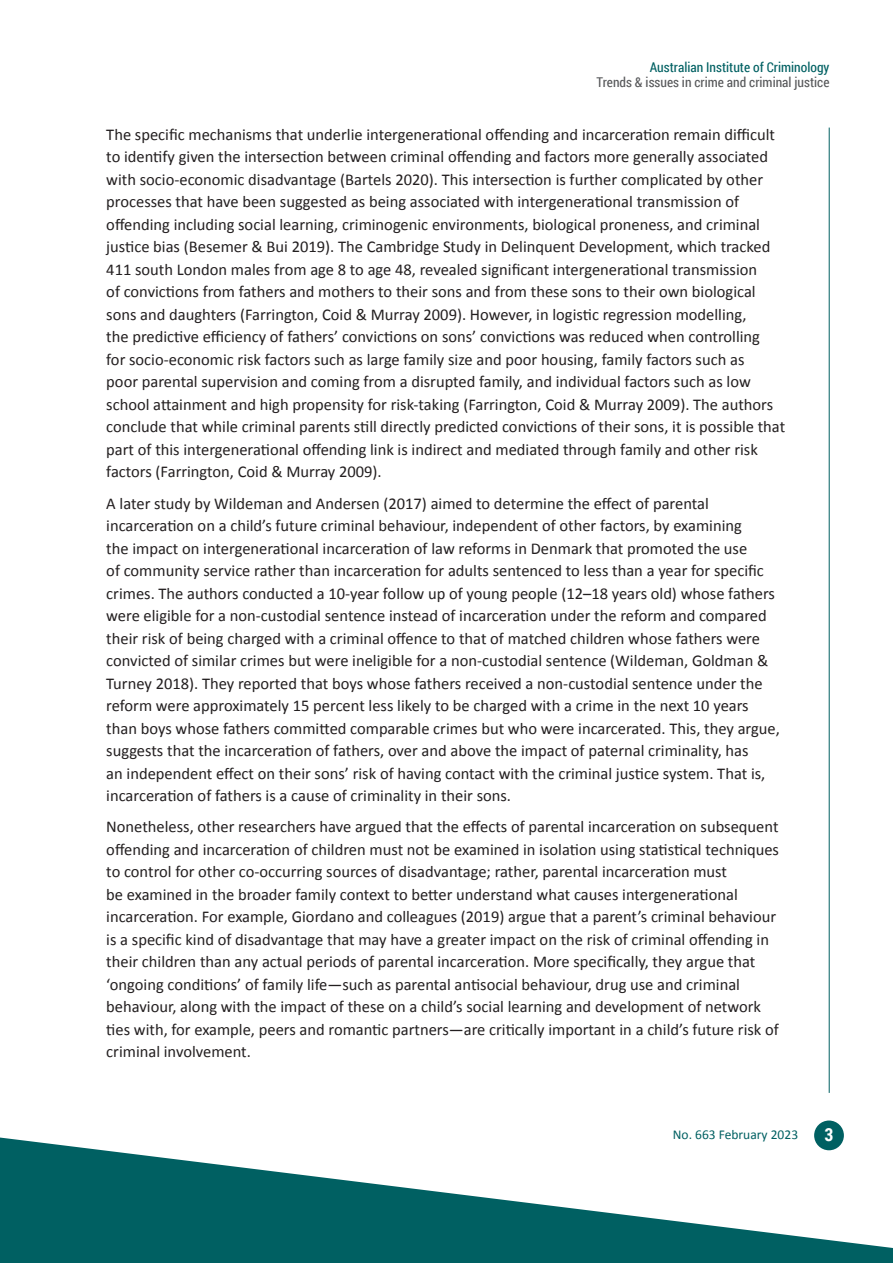
<style>
.page{position:relative;width:893px;height:1263px;background:#fff}
.page>*{position:absolute;margin:0;border:0;box-sizing:border-box;transform-origin:0 0}
.t1{font:700 18px "Roboto Condensed";color:#fff}
.body{font:16.5px/22.5px "Calibri";color:#231f20}
.t2{font:13.5px "Roboto Condensed";color:#57585a}
.t3{font:13.5px "Roboto Condensed";color:#006062}
.t4{font:13.5px "Calibri";color:#006062}
</style>
<div class="page">
<hr style="left:829px;top:128px;width:1px;height:965px;background:#006062">
<div style="left:814px;top:1120px;width:30px;height:30px;background:#006062;border-radius:50%"></div>
<svg style="left:0;top:1137px;width:893px;height:126px;fill:#006062"></svg>
<p class="t3" style="left:650px;top:58px;width:181px">Australian Institute of Criminology</p>
<p class="t2" style="left:597px;top:73px;width:234px">Trends &amp; issues in crime and criminal justice</p>
<p class="body" style="left:106px;top:123px;width:680px">The specific mechanisms that underlie intergenerational offending and incarceration remain difficult to identify given the intersection between criminal offending and factors more generally associated with socio-economic disadvantage (Bartels 2020). This intersection is further complicated by other processes that have been suggested as being associated with intergenerational transmission of offending including social learning, criminogenic environments, biological proneness, and criminal justice bias (Besemer &amp; Bui 2019). The Cambridge Study in Delinquent Development, which tracked 411 south London males from age 8 to age 48, revealed significant intergenerational transmission<br>of convictions from fathers and mothers to their sons and from these sons to their own biological sons and daughters (Farrington, Coid &amp; Murray 2009). However, in logistic regression modelling,<br>the predictive efficiency of fathers’ convictions on sons’ convictions was reduced when controlling<br>for socio-economic risk factors such as large family size and poor housing, family factors such as<br>poor parental supervision and coming from a disrupted family, and individual factors such as low school attainment and high propensity for risk-taking (Farrington, Coid &amp; Murray 2009). The authors conclude that while criminal parents still directly predicted convictions of their sons, it is possible that part of this intergenerational offending link is indirect and mediated through family and other risk factors (Farrington, Coid &amp; Murray 2009).</p>
<p class="body" style="left:106px;top:492px;width:675px">A later study by Wildeman and Andersen (2017) aimed to determine the effect of parental incarceration on a child’s future criminal behaviour, independent of other factors, by examining<br>the impact on intergenerational incarceration of law reforms in Denmark that promoted the use<br>of community service rather than incarceration for adults sentenced to less than a year for specific crimes. The authors conducted a 10-year follow up of young people (12–18 years old) whose fathers were eligible for a non-custodial sentence instead of incarceration under the reform and compared their risk of being charged with a criminal offence to that of matched children whose fathers were convicted of similar crimes but were ineligible for a non-custodial sentence (Wildeman, Goldman &amp; Turney 2018). They reported that boys whose fathers received a non-custodial sentence under the reform were approximately 15 percent less likely to be charged with a crime in the next 10 years than boys whose fathers committed comparable crimes but who were incarcerated. This, they argue, suggests that the incarceration of fathers, over and above the impact of paternal criminality, has<br>an independent effect on their sons’ risk of having contact with the criminal justice system. That is, incarceration of fathers is a cause of criminality in their sons.</p>
<p class="body" style="left:106px;top:815px;width:674px">Nonetheless, other researchers have argued that the effects of parental incarceration on subsequent offending and incarceration of children must not be examined in isolation using statistical techniques to control for other co-occurring sources of disadvantage; rather, parental incarceration must<br>be examined in the broader family context to better understand what causes intergenerational incarceration. For example, Giordano and colleagues (2019) argue that a parent’s criminal behaviour is a specific kind of disadvantage that may have a greater impact on the risk of criminal offending in their children than any actual periods of parental incarceration. More specifically, they argue that ‘ongoing conditions’ of family life—such as parental antisocial behaviour, drug use and criminal behaviour, along with the impact of these on a child’s social learning and development of network ties with, for example, peers and romantic partners—are critically important in a child’s future risk of criminal involvement.</p>
<p class="t4" style="left:673px;top:1126px;width:127px">No. 663 February 2023</p>
<p class="t1" style="left:824px;top:1122px;width:11px">3</p>
</div>
